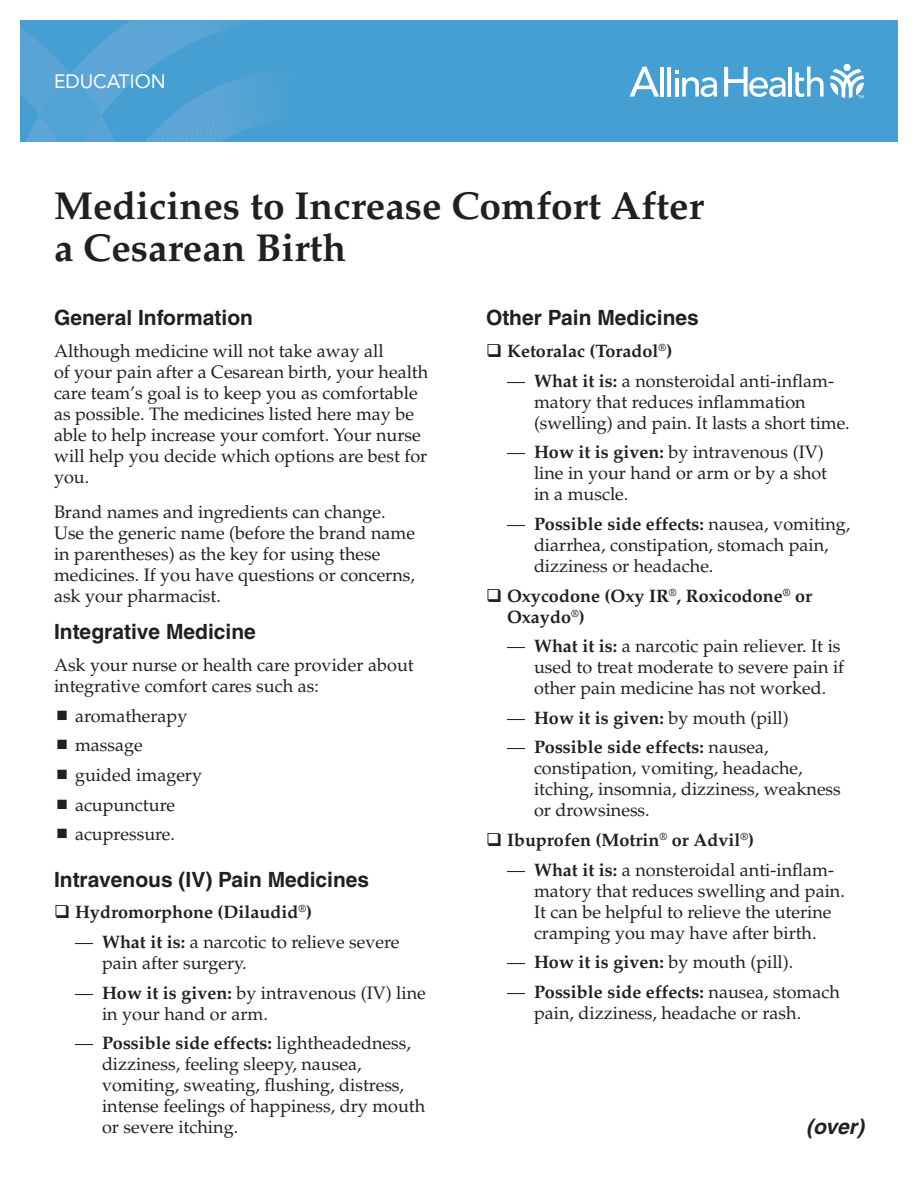
<style>
.page{position:relative;width:918px;height:1188px;background:#fff}
.page>*{position:absolute;margin:0;border:0;box-sizing:border-box;transform-origin:0 0}
.t1{font:700 39px/42px "Palatino";color:#231f20}
.Headline_after_bulle{font:700 21px "Helvetica";color:#231f20}
.Headline{font:700 21px "Helvetica";color:#231f20}
.t2{font:italic 700 21px "Helvetica";color:#231f20}
.Kicker{font:19.2px "Avenir LT Std";color:#fff}
.Body_copy{font:18px/21px "Palatino";color:#231f20}
.t3{font:700 18px/21px "Palatino";color:#231f20}
.Body_copy_before_bul{font:18px/21px "Palatino";color:#231f20}
.s1{font-weight:700}
</style>
<div class="page">
<div style="left:20px;top:20px;width:878px;height:122px;background:#459fd3"></div>
<svg style="left:20px;top:20px;width:257px;height:122px"></svg>
<svg style="left:830px;top:69px;width:34px;height:29px"></svg>
<div style="left:844px;top:64px;width:7px;height:7px;background:#fff;border-radius:50%"></div>
<hr style="left:660px;top:67px;width:4px;height:30px;background:#fff">
<hr style="left:667px;top:67px;width:4px;height:30px;background:#fff">
<hr style="left:789px;top:67px;width:3px;height:30px;background:#fff">
<svg style="left:795px;top:67px;width:29px;height:30px"></svg>
<svg style="left:675px;top:71px;width:42px;height:26px"></svg>
<svg style="left:629px;top:67px;width:30px;height:30px"></svg>
<svg style="left:724px;top:67px;width:62px;height:30px"></svg>
<p class="Kicker" style="left:54px;top:70px;width:113px">EDUCATION</p>
<p class="t1" style="left:54px;top:185px;width:651px">Medicines to Increase Comfort After a Cesarean Birth</p>
<p class="Headline" style="left:54px;top:305px;width:201px">General Information</p>
<p class="Body_copy" style="left:54px;top:341px;width:376px">Although medicine will not take away all<br>of your pain after a Cesarean birth, your health care team’s goal is to keep you as comfortable as possible. The medicines listed here may be able to help increase your comfort. Your nurse will help you decide which options are best for you.</p>
<p class="Body_copy" style="left:54px;top:501px;width:363px">Brand names and ingredients can change.<br>Use the generic name (before the brand name in parentheses) as the key for using these medicines. If you have questions or concerns, ask your pharmacist.</p>
<p class="Headline" style="left:54px;top:619px;width:203px">Integrative Medicine</p>
<p class="Body_copy_before_bul" style="left:54px;top:655px;width:361px">Ask your nurse or health care provider about integrative comfort cares such as:</p>
<p class="Body_copy" style="left:75px;top:706px;width:114px">aromatherapy</p>
<p class="Body_copy" style="left:75px;top:735px;width:69px">massage</p>
<p class="Body_copy" style="left:75px;top:765px;width:129px">guided imagery</p>
<p class="Body_copy" style="left:75px;top:794px;width:102px">acupuncture</p>
<p class="Body_copy" style="left:75px;top:824px;width:102px">acupressure.</p>
<p class="Headline_after_bulle" style="left:54px;top:866px;width:317px">Intravenous (IV) Pain Medicines</p>
<p class="t3" style="left:75px;top:902px;width:239px">Hydromorphone (Dilaudid<sup>®</sup>)</p>
<p class="Body_copy" style="left:102px;top:932px;width:299px;text-indent:-27px">— <span class="s1">What it is:</span> a narcotic to relieve severe pain after surgery.</p>
<p class="Body_copy" style="left:102px;top:982px;width:325px;text-indent:-27px">— <span class="s1">How it is given:</span> by intravenous (IV) line in your hand or arm.</p>
<p class="Body_copy" style="left:102px;top:1033px;width:325px;text-indent:-27px">— <span class="s1">Possible side effects:</span> lightheadedness, dizziness, feeling sleepy, nausea, vomiting, sweating, flushing, distress, intense feelings of happiness, dry mouth or severe itching.</p>
<p class="Headline_after_bulle" style="left:486px;top:305px;width:214px">Other Pain Medicines</p>
<p class="t3" style="left:507px;top:341px;width:167px">Ketoralac (Toradol<sup>®</sup>)</p>
<p class="Body_copy" style="left:534px;top:370px;width:317px;text-indent:-27px">— <span class="s1">What it is:</span> a nonsteroidal anti-inflam&shy;matory that reduces inflammation (swelling) and pain. It lasts a short time.</p>
<p class="Body_copy" style="left:534px;top:442px;width:295px;text-indent:-27px">— <span class="s1">How it is given:</span> by intravenous (IV) line in your hand or arm or by a shot in a muscle.</p>
<p class="Body_copy" style="left:534px;top:514px;width:318px;text-indent:-27px">— <span class="s1">Possible side effects:</span> nausea, vomiting, diarrhea, constipation, stomach pain, dizziness or headache.</p>
<p class="t3" style="left:507px;top:585px;width:307px">Oxycodone (Oxy IR<sup>®</sup>, Roxicodone<sup>®</sup> or<br>Oxaydo<sup>®</sup>)</p>
<p class="Body_copy" style="left:534px;top:636px;width:312px;text-indent:-27px">— <span class="s1">What it is:</span> a narcotic pain reliever. It is used to treat moderate to severe pain if other pain medicine has not worked.</p>
<p class="Body_copy" style="left:507px;top:708px;width:283px">— <span class="s1">How it is given:</span> by mouth (pill)</p>
<p class="Body_copy" style="left:534px;top:737px;width:308px;text-indent:-27px">— <span class="s1">Possible side effects:</span> nausea, constipation, vomiting, headache, itching, insomnia, dizziness, weakness or drowsiness.</p>
<p class="t3" style="left:507px;top:830px;width:249px">Ibuprofen (Motrin<sup>®</sup> or Advil<sup>®</sup>)</p>
<p class="Body_copy" style="left:534px;top:859px;width:312px;text-indent:-27px">— <span class="s1">What it is:</span> a nonsteroidal anti-inflam&shy;matory that reduces swelling and pain.<br>It can be helpful to relieve the uterine cramping you may have after birth.</p>
<p class="Body_copy" style="left:507px;top:952px;width:288px">— <span class="s1">How it is given:</span> by mouth (pill).</p>
<p class="Body_copy" style="left:534px;top:982px;width:307px;text-indent:-27px">— <span class="s1">Possible side effects:</span> nausea, stomach pain, dizziness, headache or rash.</p>
<p class="t2" style="left:806px;top:1114px;width:59px">(over)</p>
</div>
